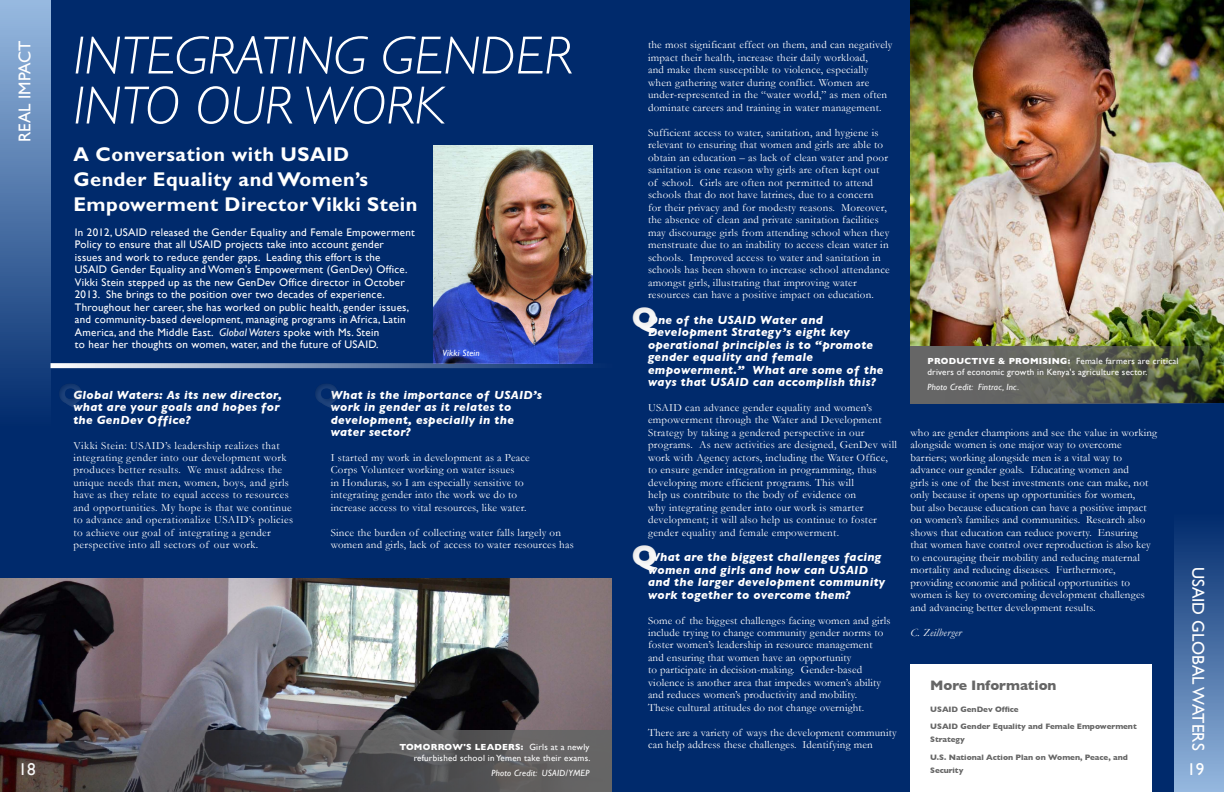
<style>
.page{position:relative;width:1224px;height:792px;background:#002a6c}
.page>*{position:absolute;margin:0;border:0;box-sizing:border-box;transform-origin:0 0}
.t1{font:italic 300 54px/50px "Gill Sans";color:#fff}
.t2{font:700 30px "Gill Sans";color:#fff}
.t3{font:700 20px/25px "Gill Sans Std";letter-spacing:.025em;color:#fff}
.t4{font:17.1px "Gill Sans";color:#fff}
.t5{font:700 14px "Gill Sans";letter-spacing:-.005em;color:#666}
.t6{font:italic 700 12px/12.5px "Gill Sans";letter-spacing:.025em;color:#fff}
.t7{font:11px/12.5px "Garamond";letter-spacing:.02em;color:#fff}
.t8{font:11px/12.5px "Gill Sans";letter-spacing:.025em;color:#fff}
.t9{font:italic 11px "Garamond";letter-spacing:.02em;color:#fff}
.t10{font:9px/11px "Gill Sans";letter-spacing:.025em;color:#fff;text-align:right}
.t11{font:italic 9px "Gill Sans";letter-spacing:.025em;color:#fff}
.t12{font:700 8px/17.5px "Gill Sans";letter-spacing:-.005em;color:#666}
.s1{font-style:italic}
.s2{font-weight:700}
</style>
<div class="page">
<img style="left:0;top:578px;width:612px;height:214px">
<div style="left:910px;top:665px;width:242px;height:127px;background:#fff"></div>
<img style="left:434px;top:146px;width:159px;height:217px">
<svg style="left:1px;top:730px;width:611px;height:62px;background:#535052"></svg>
<img style="left:910px;top:0;width:314px;height:346px">
<svg style="left:1174px;top:532px;width:50px;height:260px;background:#5076a9"></svg>
<svg style="left:910px;top:346px;width:314px;height:57px;background:#5e6351"></svg>
<svg style="left:0;top:0;width:51px;height:398px;background:#5177aa"></svg>
<svg style="left:51px;top:363px;width:542px;height:5px;background:#7a8fb4"></svg>
<p class="t4" style="left:15px;top:142px;width:103px;rotate:-90deg">REAL IMPACT</p>
<p class="t1" style="left:73px;top:31px;width:500px">INTEGRATING GENDER<br>INTO OUR WORK</p>
<p class="t3" style="left:73px;top:142px;width:346px">A Conversation with USAID<br>Gender Equality and Women’s<br>Empowerment Director Vikki Stein</p>
<p class="t8" style="left:75px;top:226px;width:341px">In 2012, USAID released the Gender Equality and Female Empowerment Policy to ensure that all USAID projects take into account gender<br>issues and work to reduce gender gaps. Leading this effort is the USAID Gender Equality and Women’s Empowerment (GenDev) Office.<br>Vikki Stein stepped up as the new GenDev Office director in October 2013. She brings to the position over two decades of experience.<br>Throughout her career, she has worked on public health, gender issues, and community-based development, managing programs in Africa, Latin America, and the Middle East. <span class="s1">Global Waters</span> spoke with Ms. Stein<br>to hear her thoughts on women, water, and the future of USAID.</p>
<p class="t11" style="left:442px;top:348px;width:39px">Vikki Stein</p>
<h2 class="t2" style="left:58px;top:377px;width:27px">Q</h2>
<h2 class="t2" style="left:314px;top:377px;width:27px">Q</h2>
<p class="t6" style="left:73px;top:388px;width:210px">Global Waters: As its new director,</p>
<p class="t6" style="left:331px;top:388px;width:213px">What is the importance of USAID’s</p>
<p class="t6" style="left:73px;top:401px;width:208px">what are your goals and hopes for</p>
<p class="t6" style="left:331px;top:401px;width:182px">work in gender as it relates to</p>
<p class="t6" style="left:73px;top:413px;width:119px">the GenDev Office?</p>
<p class="t6" style="left:331px;top:413px;width:185px">development, especially in the water sector?</p>
<p class="t7" style="left:73px;top:439px;width:215px">Vikki Stein: USAID’s leadership realizes that integrating gender into our development work</p>
<p class="t7" style="left:331px;top:451px;width:201px">I started my work in development as a Peace</p>
<p class="t7" style="left:73px;top:464px;width:210px">produces better results. We must address the</p>
<p class="t7" style="left:331px;top:464px;width:185px">Corps Volunteer working on water issues</p>
<p class="t7" style="left:73px;top:476px;width:217px">unique needs that men, women, boys, and girls</p>
<p class="t7" style="left:331px;top:476px;width:195px">in Honduras, so I am especially sensitive to</p>
<p class="t7" style="left:73px;top:489px;width:217px">have as they relate to equal access to resources</p>
<p class="t7" style="left:331px;top:489px;width:188px">integrating gender into the work we do to</p>
<p class="t7" style="left:73px;top:501px;width:220px">and opportunities. My hope is that we continue</p>
<p class="t7" style="left:331px;top:501px;width:197px">increase access to vital resources, like water.</p>
<p class="t7" style="left:73px;top:514px;width:221px">to advance and operationalize USAID’s policies to achieve our goal of integrating a gender</p>
<p class="t7" style="left:331px;top:526px;width:232px">Since the burden of collecting water falls largely on</p>
<p class="t7" style="left:73px;top:539px;width:186px">perspective into all sectors of our work.</p>
<p class="t7" style="left:331px;top:539px;width:245px">women and girls, lack of access to water resources has</p>
<h3 class="t4" style="left:19px;top:759px;width:19px">18</h3>
<p class="t10" style="left:399px;top:741px;width:192px"><span class="s2">TOMORROW'S LEADERS:</span> Girls at a newly refurbished school in Yemen take their exams.</p>
<p class="t11" style="left:491px;top:768px;width:99px">Photo Credit: USAID/YMEP</p>
<p class="t7" style="left:648px;top:39px;width:246px">the most significant effect on them, and can negatively impact their health, increase their daily workload,<br>and make them susceptible to violence, especially when gathering water during conflict. Women are under-represented in the “water world,” as men often dominate careers and training in water management.</p>
<p class="t7" style="left:648px;top:126px;width:243px">Sufficient access to water, sanitation, and hygiene is relevant to ensuring that women and girls are able to obtain an education – as lack of clean water and poor sanitation is one reason why girls are often kept out of school. Girls are often not permitted to attend schools that do not have latrines, due to a concern<br>for their privacy and for modesty reasons. Moreover, the absence of clean and private sanitation facilities may discourage girls from attending school when they menstruate due to an inability to access clean water in schools. Improved access to water and sanitation in schools has been shown to increase school attendance amongst girls, illustrating that improving water resources can have a positive impact on education.</p>
<p class="t2" style="left:632px;top:301px;width:27px">Q</p>
<p class="t6" style="left:648px;top:313px;width:237px">One of the USAID Water and<br>Development Strategy’s eight key operational principles is to “promote gender equality and female empowerment.” What are some of the ways that USAID can accomplish this?</p>
<p class="t7" style="left:648px;top:401px;width:250px">USAID can advance gender equality and women’s empowerment through the Water and Development Strategy by taking a gendered perspective in our programs. As new activities are designed, GenDev will work with Agency actors, including the Water Office, to ensure gender integration in programming, thus developing more efficient programs. This will<br>help us contribute to the body of evidence on<br>why integrating gender into our work is smarter development; it will also help us continue to foster gender equality and female empowerment.</p>
<p class="t2" style="left:632px;top:539px;width:27px">Q</p>
<p class="t6" style="left:648px;top:551px;width:239px">What are the biggest challenges facing women and girls and how can USAID and the larger development community work together to overcome them?</p>
<p class="t7" style="left:648px;top:614px;width:244px">Some of the biggest challenges facing women and girls include trying to change community gender norms to foster women’s leadership in resource management and ensuring that women have an opportunity<br>to participate in decision-making. Gender-based violence is another area that impedes women’s ability and reduces women’s productivity and mobility.<br>These cultural attitudes do not change overnight.</p>
<p class="t7" style="left:648px;top:726px;width:250px">There are a variety of ways the development community can help address these challenges. Identifying men</p>
<p class="t10" style="left:927px;top:355px;width:253px;text-align:left"><span class="s2">PRODUCTIVE &amp; PROMISING:</span> Female farmers are critical drivers of economic growth in Kenya's agriculture sector.</p>
<p class="t11" style="left:927px;top:382px;width:93px">Photo Credit: Fintrac, Inc.</p>
<p class="t7" style="left:911px;top:426px;width:248px">who are gender champions and see the value in working alongside women is one major way to overcome barriers; working alongside men is a vital way to advance our gender goals. Educating women and<br>girls is one of the best investments one can make, not only because it opens up opportunities for women,<br>but also because education can have a positive impact on women’s families and communities. Research also shows that education can reduce poverty. Ensuring that women have control over reproduction is also key to encouraging their mobility and reducing maternal mortality and reducing diseases. Furthermore, providing economic and political opportunities to women is key to overcoming development challenges and advancing better development results.</p>
<p class="t9" style="left:911px;top:626px;width:53px">C. Zeilberger</p>
<p class="t5" style="left:930px;top:677px;width:128px">More Information</p>
<p class="t12" style="left:930px;top:700px;width:208px">USAID GenDev Office<br>USAID Gender Equality and Female Empowerment</p>
<p class="t12" style="left:930px;top:731px;width:199px">Strategy<br>U.S. National Action Plan on Women, Peace, and</p>
<p class="t12" style="left:930px;top:761px;width:35px">Security</p>
<h3 class="t4" style="left:1208px;top:567px;width:185px;rotate:90deg">USAID GLOBAL WATERS</h3>
<h3 class="t4" style="left:1187px;top:759px;width:19px">19</h3>
</div>
